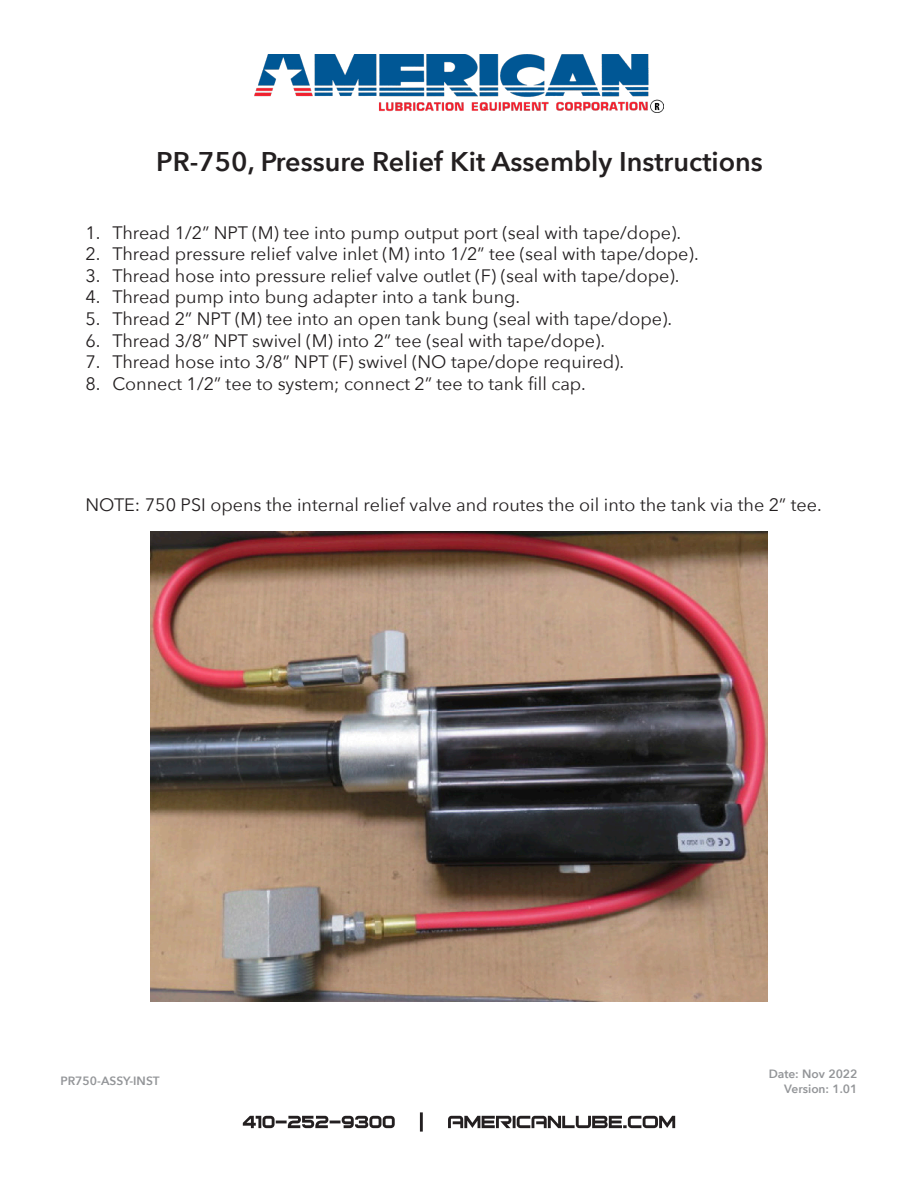
<style>
.page{position:relative;width:918px;height:1188px;background:#fff}
.page>*{position:absolute;margin:0;border:0;box-sizing:border-box;transform-origin:0 0}
.t1{font:600 27px "Avenir Next";color:#231f20}
.t2{font:18px "Avenir Next";color:#231f20}
.Product_Number{font:600 12px/14.4px "Avenir Next";color:#939598;text-align:right}
</style>
<div class="page">
<svg style="left:243px;top:1112px;width:432px;height:20px"></svg>
<img style="left:255px;top:54px;width:408px;height:58px">
<img style="left:150px;top:531px;width:618px;height:471px">
<p class="t1" style="left:156px;top:138px;width:608px">PR-750, Pressure Relief Kit Assembly Instructions</p>
<p class="t2" style="left:86px;top:217px;width:597px">1. Thread 1/2” NPT (M) tee into pump output port (seal with tape/dope).</p>
<p class="t2" style="left:86px;top:239px;width:615px">2. Thread pressure relief valve inlet (M) into 1/2” tee (seal with tape/dope).</p>
<p class="t2" style="left:86px;top:260px;width:596px">3. Thread hose into pressure relief valve outlet (F) (seal with tape/dope).</p>
<p class="t2" style="left:86px;top:282px;width:436px">4. Thread pump into bung adapter into a tank bung.</p>
<p class="t2" style="left:86px;top:303px;width:588px">5. Thread 2” NPT (M) tee into an open tank bung (seal with tape/dope).</p>
<p class="t2" style="left:86px;top:325px;width:521px">6. Thread 3/8” NPT swivel (M) into 2” tee (seal with tape/dope).</p>
<p class="t2" style="left:86px;top:347px;width:540px">7. Thread hose into 3/8” NPT (F) swivel (NO tape/dope required).</p>
<p class="t2" style="left:86px;top:368px;width:502px">8. Connect 1/2” tee to system; connect 2” tee to tank fill cap.</p>
<p class="t2" style="left:86px;top:489px;width:738px">NOTE: 750 PSI opens the internal relief valve and routes the oil into the tank via the 2” tee.</p>
<p class="Product_Number" style="left:60px;top:1074px;width:101px">PR750-ASSY-INST</p>
<p class="Product_Number" style="left:769px;top:1067px;width:90px">Date: Nov 2022<br>Version: 1.01</p>
</div>
